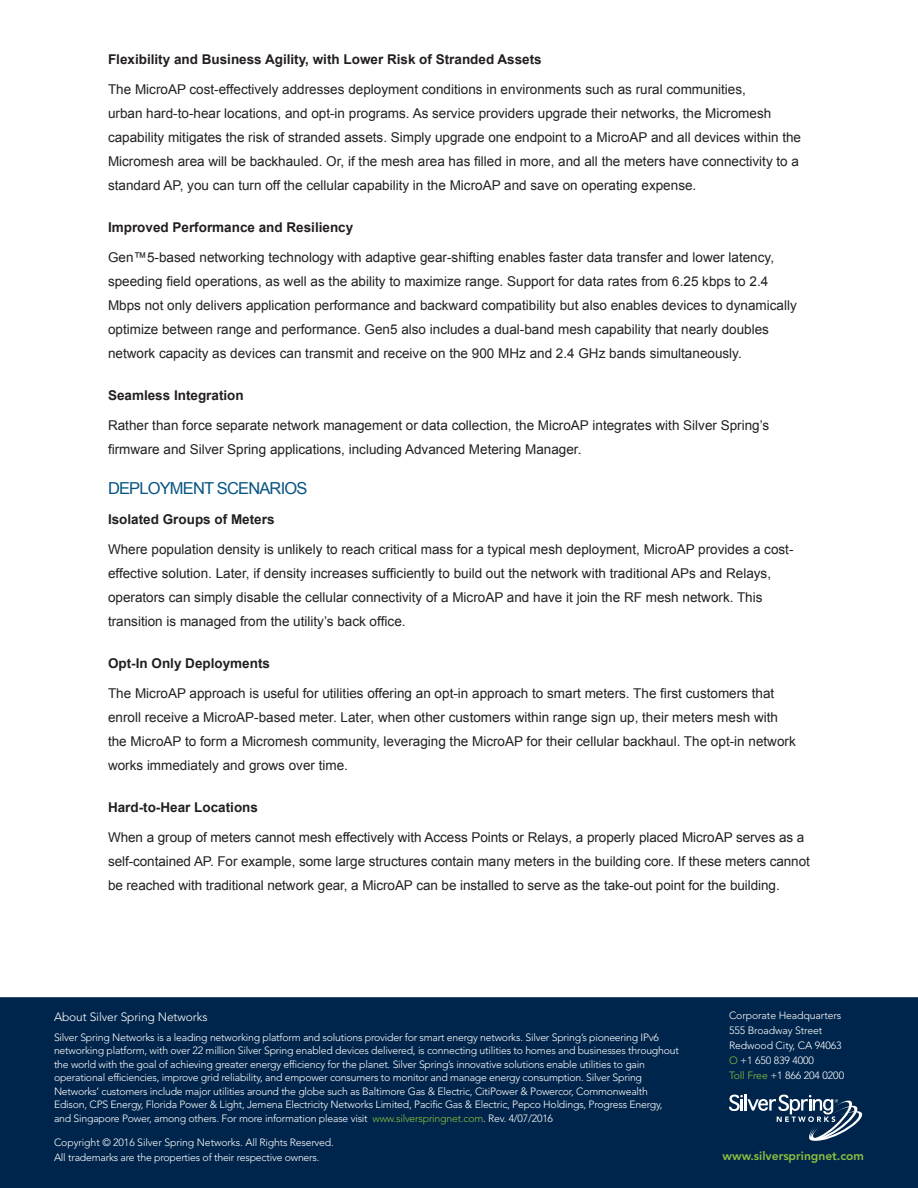
<style>
.page{position:relative;width:918px;height:1188px;background:#fff}
.page>*{position:absolute;margin:0;border:0;box-sizing:border-box;transform-origin:0 0}
.t1{font:16.5px "Arial";letter-spacing:-.05em;color:#085481}
.t2{font:13.5px/24px "Arial";color:#231f20}
.t3{font:700 13.5px "Arial";color:#231f20}
.t4{font:300 12px "Avenir LT Std";letter-spacing:-.01em;color:#fff}
.t5{font:800 12px "Avenir LT Std";color:#8cc13e}
.t6{font:300 10.5px/13.5px "Avenir LT Std";letter-spacing:-.02em;color:#fff}
.s1{color:#8cc13e}
</style>
<div class="page">
<div style="left:0;top:997px;width:918px;height:191px;background:#00254c"></div>
<hr style="left:744px;top:1094px;width:3px;height:17px;background:#fff">
<svg style="left:729px;top:1095px;width:135px;height:48px;background:#304d6d"></svg>
<p class="t3" style="left:108px;top:50px;width:435px">Flexibility and Business Agility, with Lower Risk of Stranded Assets</p>
<p class="t2" style="left:108px;top:77px;width:695px">The MicroAP cost-effectively addresses deployment conditions in environments such as rural communities,<br>urban hard-to-hear locations, and opt-in programs. As service providers upgrade their networks, the Micromesh capability mitigates the risk of stranded assets. Simply upgrade one endpoint to a MicroAP and all devices within the Micromesh area will be backhauled. Or, if the mesh area has filled in more, and all the meters have connectivity to a standard AP, you can turn off the cellular capability in the MicroAP and save on operating expense.</p>
<p class="t3" style="left:108px;top:218px;width:247px">Improved Performance and Resiliency</p>
<p class="t2" style="left:108px;top:245px;width:690px">Gen™5-based networking technology with adaptive gear-shifting enables faster data transfer and lower latency, speeding field operations, as well as the ability to maximize range. Support for data rates from 6.25 kbps to 2.4<br>Mbps not only delivers application performance and backward compatibility but also enables devices to dynamically optimize between range and performance. Gen5 also includes a dual-band mesh capability that nearly doubles network capacity as devices can transmit and receive on the 900 MHz and 2.4 GHz bands simultaneously.</p>
<p class="t3" style="left:108px;top:386px;width:137px">Seamless Integration</p>
<p class="t2" style="left:108px;top:413px;width:663px">Rather than force separate network management or data collection, the MicroAP integrates with Silver Spring’s firmware and Silver Spring applications, including Advanced Metering Manager.</p>
<p class="t1" style="left:108px;top:478px;width:201px">DEPLOYMENT SCENARIOS</p>
<p class="t3" style="left:108px;top:511px;width:168px">Isolated Groups of Meters</p>
<p class="t2" style="left:108px;top:538px;width:687px">Where population density is unlikely to reach critical mass for a typical mesh deployment, MicroAP provides a cost&shy;effective solution. Later, if density increases sufficiently to build out the network with traditional APs and Relays, operators can simply disable the cellular connectivity of a MicroAP and have it join the RF mesh network. This transition is managed from the utility’s back office.</p>
<p class="t3" style="left:108px;top:655px;width:164px">Opt-In Only Deployments</p>
<p class="t2" style="left:108px;top:682px;width:689px">The MicroAP approach is useful for utilities offering an opt-in approach to smart meters. The first customers that enroll receive a MicroAP-based meter. Later, when other customers within range sign up, their meters mesh with the MicroAP to form a Micromesh community, leveraging the MicroAP for their cellular backhaul. The opt-in network works immediately and grows over time.</p>
<p class="t3" style="left:108px;top:799px;width:152px">Hard-to-Hear Locations</p>
<p class="t2" style="left:108px;top:826px;width:703px">When a group of meters cannot mesh effectively with Access Points or Relays, a properly placed MicroAP serves as a self-contained AP. For example, some large structures contain many meters in the building core. If these meters cannot be reached with traditional network gear, a MicroAP can be installed to serve as the take-out point for the building.</p>
<p class="t4" style="left:54px;top:1009px;width:155px">About Silver Spring Networks</p>
<p class="t6" style="left:54px;top:1030px;width:626px">Silver Spring Networks is a leading networking platform and solutions provider for smart energy networks. Silver Spring’s pioneering IPv6 networking platform, with over 22 million Silver Spring enabled devices delivered, is connecting utilities to homes and businesses throughout the world with the goal of achieving greater energy efficiency for the planet. Silver Spring’s innovative solutions enable utilities to gain operational efficiencies, improve grid reliability, and empower consumers to monitor and manage energy consumption. Silver Spring Networks’ customers include major utilities around the globe such as Baltimore Gas &amp; Electric, CitiPower &amp; Powercor, Commonwealth Edison, CPS Energy, Florida Power &amp; Light, Jemena Electricity Networks Limited, Pacific Gas &amp; Electric, Pepco Holdings, Progress Energy, and Singapore Power, among others. For more information please visit <span class="s1">www.silverspringnet.com</span>. Rev. 4/07/2016</p>
<p class="t6" style="left:54px;top:1135px;width:281px;line-height:15px">Copyright © 2016 Silver Spring Networks. All Rights Reserved.<br>All trademarks are the properties of their respective owners.</p>
<p class="t6" style="left:729px;top:1008px;width:117px;line-height:15px">Corporate Headquarters<br>555 Broadway Street<br>Redwood City, CA 94063<br><span class="s1">O</span> +1 650 839 4000<br><span class="s1">Toll Free</span> +1 866 204 0200</p>
<p class="t5" style="left:723px;top:1149px;width:143px">www.silverspringnet.com</p>
</div>
